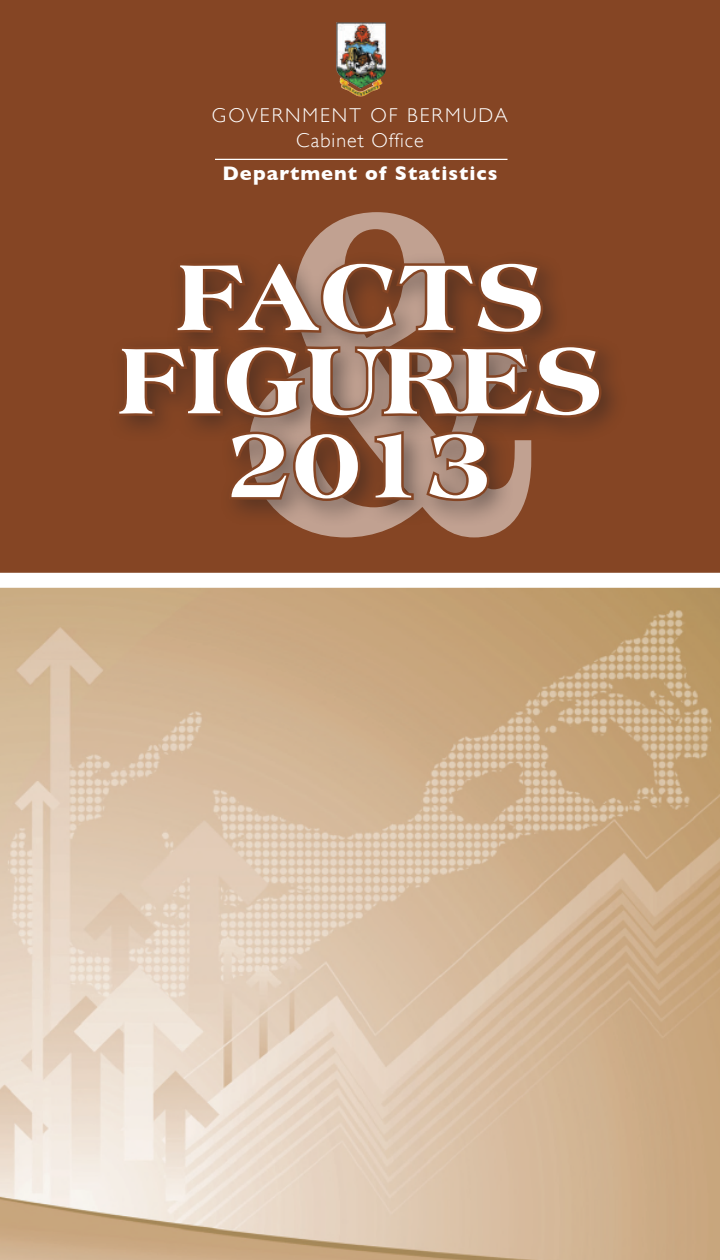
<style>
.page{position:relative;width:720px;height:1260px;background:#fff}
.page>*{position:absolute;margin:0;border:0;box-sizing:border-box;transform-origin:0 0}
.t1{font:700 450px "Century Cond S Si";color:#fff}
.t2{font:800 100px/83.8px "Americana";color:#fff;text-align:center}
.t3{font:300 20px/25px "Gill Sans";letter-spacing:.1em;color:#fff;text-align:center}
.t4{font:700 20px "Gill Sans";letter-spacing:.05em;color:#fff}
</style>
<div class="page">
<div style="left:0;top:0;width:720px;height:573px;background:#854524"></div>
<img style="left:0;top:588px;width:720px;height:672px">
<div style="left:164px;top:250px;width:406px;height:111px;background:#854524"></div>
<div style="left:106px;top:334px;width:522px;height:110px;background:#231f20;opacity:.49"></div>
<svg style="left:114px;top:259px;width:490px;height:161px"></svg>
<div style="left:218px;top:420px;width:297px;height:108px;background:#231f20;opacity:.49"></div>
<svg style="left:226px;top:429px;width:137px;height:75px;background:#763f22"></svg>
<svg style="left:371px;top:428px;width:45px;height:75px;background:#773f22"></svg>
<svg style="left:423px;top:429px;width:69px;height:75px;background:#794023"></svg>
<img style="left:336px;top:22px;width:51px;height:76px">
<hr style="left:215px;top:159px;width:293px;height:1px;background:#fff">
<p class="t3" style="left:212px;top:102px;width:298px">GOVERNMENT OF BERMUDA<br>Cabinet Office</p>
<p class="t4" style="left:222px;top:161px;width:277px">Department of Statistics</p>
<h1 class="t1" style="left:240px;top:106px;width:302px">&amp;</h1>
<h2 class="t2" style="left:118px;top:253px;width:480px">FACTS<br>FIGURES<br>2013</h2>
</div>
